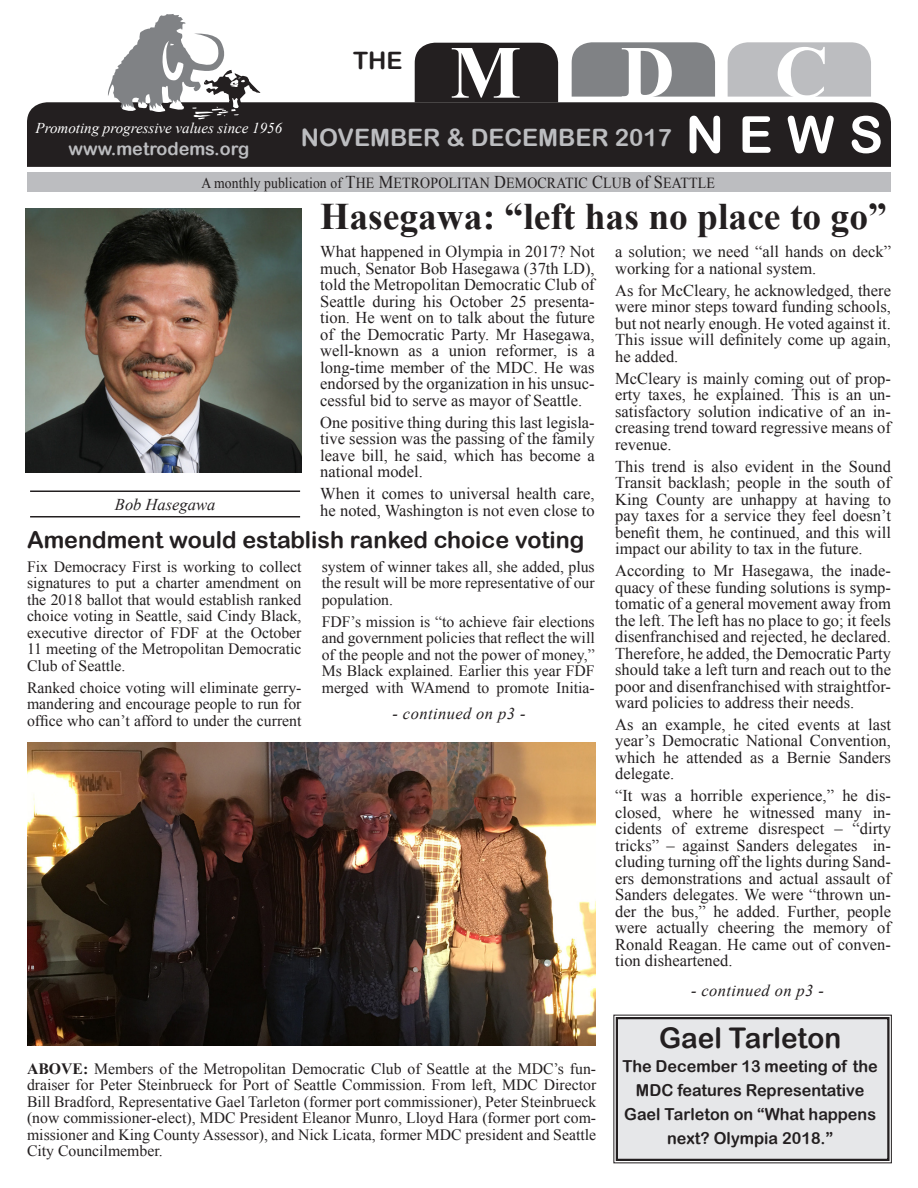
<style>
.page{position:relative;width:918px;height:1188px;background:#fff}
.page>*{position:absolute;margin:0;border:0;box-sizing:border-box;transform-origin:0 0}
.t1{font:700 75px "Times New Roman";color:#fff}
.t2{font:51px "Arial Rounded MT Bold";color:#fff}
.Body_Text{font:700 37.5px "Times New Roman";color:#231f20}
.Calendar_Text{font:28.5px "Arial Rounded MT Bold";color:#231f20}
.t3{font:24px "Arial Rounded MT Bold";color:#bcbdc0}
.t4{font:24px "Arial Rounded MT Bold";color:#231f20}
.Header_1{font:23.25px "Arial Rounded MT Bold";color:#231f20}
.t5{font:18px "Arial Rounded MT Bold";color:#bcbdc0}
.t6{font:16.5px/16.5px "Times New Roman";color:#231f20;text-align:justify}
.Calendar_Text-2{font:16.5px/24px "Arial Rounded MT Bold";color:#231f20;text-align:center}
.t7{font:italic 16.5px "Times New Roman";letter-spacing:.025em;color:#231f20}
.t8{font:italic 16.5px "Times New Roman";color:#231f20}
.t9{font:15.75px/16.5px "Times New Roman";color:#231f20;text-align:justify}
.t10{font:15.3px "Times New Roman PSMT SC850";letter-spacing:.01em;color:#231f20;scale:.91 1}
.t11{font:italic 15px "Times New Roman";color:#fff}
.s1{font-family:"Times New Roman";font-size:15px}
.s2{font-size:18px}
.s3{font-family:"Times New Roman";font-size:18px}
.s4{font-weight:700}
</style>
<div class="page">
<div style="left:613px;top:1014px;width:279px;height:150px;background:#e6e7e9"></div>
<div style="left:616px;top:1017px;width:274px;height:144px;border:2px solid #231f20"></div>
<div style="left:27px;top:102px;width:864px;height:65px;background:#231f20"></div>
<div style="left:415px;top:43px;width:143px;height:59px;background:#231f20"></div>
<div style="left:572px;top:42px;width:143px;height:55px;background:#808285"></div>
<div style="left:728px;top:42px;width:143px;height:55px;background:#bcbdc0"></div>
<svg style="left:107px;top:14px;width:154px;height:105px"></svg>
<div style="left:27px;top:172px;width:864px;height:19px;background:#bcbdc0"></div>
<img style="left:26px;top:208px;width:275px;height:264px">
<img style="left:28px;top:742px;width:568px;height:304px">
<hr style="left:30px;top:490px;width:270px;height:2px;background:#231f20">
<hr style="left:30px;top:516px;width:270px;height:2px;background:#231f20">
<p class="t1" style="left:450px;top:21px;width:72px">M</p>
<p class="t1" style="left:621px;top:21px;width:56px">D</p>
<p class="t1" style="left:775px;top:21px;width:56px">C</p>
<p class="t2" style="left:685px;top:105px;width:199px">NEWS</p>
<p class="t4" style="left:353px;top:46px;width:51px">THE</p>
<p class="t11" style="left:36px;top:118px;width:248px">Promoting progressive values since 1956</p>
<p class="t5" style="left:68px;top:138px;width:182px">www.metrodems.org</p>
<p class="t10" style="left:201px;top:173px;width:566px"><span class="s1">A monthly publication of</span> <span class="s2">T</span>HE <span class="s2">M</span>ETROPOLITAN <span class="s2">D</span>EMOCRATIC <span class="s2">C</span>LUB <span class="s3">of</span> <span class="s2">S</span>EATTLE</p>
<p class="t3" style="left:301px;top:123px;width:372px">NOVEMBER &amp; DECEMBER 2017</p>
<p class="Body_Text" style="left:320px;top:191px;width:568px">Hasegawa: “left has no place to go”</p>
<p class="t8" style="left:115px;top:493px;width:102px">Bob Hasegawa</p>
<p class="t6" style="left:320px;top:243px;width:276px">What happened in Olympia in 2017? Not much, Senator Bob Hasegawa (37th LD), told the Metropolitan Democratic Club of Seattle during his October 25 presenta&shy;tion. He went on to talk about the future of the Democratic Party. Mr Hasegawa, well-known as a union reformer, is a long-time member of the MDC. He was endorsed by the organization in his unsuc&shy;cessful bid to serve as mayor of Seattle.</p>
<p class="t6" style="left:320px;top:414px;width:276px">One positive thing during this last legisla&shy;tive session was the passing of the family leave bill, he said, which has become a national model.</p>
<p class="t6" style="left:320px;top:485px;width:276px">When it comes to universal health care, he noted, Washington is not even close to</p>
<p class="Header_1" style="left:27px;top:526px;width:559px">Amendment would establish ranked choice voting</p>
<p class="t9" style="left:322px;top:558px;width:275px">system of winner takes all, she added, plus the result will be more representative of our population.</p>
<p class="t9" style="left:322px;top:613px;width:275px">FDF’s mission is “to achieve fair elections and government policies that reflect the will of the people and not the power of money,” Ms Black explained. Earlier this year FDF merged with WAmend to promote Initia-</p>
<p class="t9" style="left:27px;top:558px;width:276px">Fix Democracy First is working to collect signatures to put a charter amendment on the 2018 ballot that would establish ranked choice voting in Seattle, said Cindy Black, executive director of FDF at the October 11 meeting of the Metropolitan Democratic Club of Seattle.</p>
<p class="t9" style="left:27px;top:679px;width:276px">Ranked choice voting will eliminate gerry&shy;mandering and encourage people to run for office who can’t afford to under the current</p>
<p class="t7" style="left:393px;top:702px;width:134px">- continued on p3 -</p>
<p class="t9" style="left:27px;top:1060px;width:571px"><span class="s4">ABOVE:</span> Members of the Metropolitan Democratic Club of Seattle at the MDC’s fun&shy;draiser for Peter Steinbrueck for Port of Seattle Commission. From left, MDC Director Bill Bradford, Representative Gael Tarleton (former port commissioner), Peter Steinbrueck (now commissioner-elect), MDC President Eleanor Munro, Lloyd Hara (former port com&shy;missioner and King County Assessor), and Nick Licata, former MDC president and Seattle City Councilmember.</p>
<p class="t6" style="left:615px;top:243px;width:277px">a solution; we need “all hands on deck” working for a national system.</p>
<p class="t6" style="left:615px;top:282px;width:277px">As for McCleary, he acknowledged, there were minor steps toward funding schools, but not nearly enough. He voted against it.<br>This issue will definitely come up again, he added.</p>
<p class="t6" style="left:615px;top:370px;width:277px">McCleary is mainly coming out of prop&shy;erty taxes, he explained. This is an un&shy;satisfactory solution indicative of an in&shy;creasing trend toward regressive means of revenue.</p>
<p class="t6" style="left:615px;top:458px;width:277px">This trend is also evident in the Sound Transit backlash; people in the south of King County are unhappy at having to pay taxes for a service they feel doesn’t benefit them, he continued, and this will impact our ability to tax in the future.</p>
<p class="t6" style="left:615px;top:562px;width:277px">According to Mr Hasegawa, the inade&shy;quacy of these funding solutions is symp&shy;tomatic of a general movement away from the left. The left has no place to go; it feels disenfranchised and rejected, he declared.<br>Therefore, he added, the Democratic Party should take a left turn and reach out to the poor and disenfranchised with straightfor&shy;ward policies to address their needs.</p>
<p class="t6" style="left:615px;top:716px;width:277px">As an example, he cited events at last year’s Democratic National Convention, which he attended as a Bernie Sanders delegate.</p>
<p class="t6" style="left:615px;top:787px;width:277px">“It was a horrible experience,” he dis&shy;closed, where he witnessed many in&shy;cidents of extreme disrespect – “dirty tricks” – against Sanders delegates in&shy;cluding turning off the lights during Sand&shy;ers demonstrations and actual assault of Sanders delegates. We were “thrown un&shy;der the bus,” he added. Further, people were actually cheering the memory of Ronald Reagan. He came out of conven&shy;tion disheartened.</p>
<p class="t7" style="left:691px;top:979px;width:134px">- continued on p3 -</p>
<p class="Calendar_Text" style="left:659px;top:1021px;width:184px">Gael Tarleton</p>
<p class="Calendar_Text-2" style="left:622px;top:1054px;width:257px">The December 13 meeting of the<br>MDC features Representative<br>Gael Tarleton on “What happens next? Olympia 2018.”</p>
</div>
